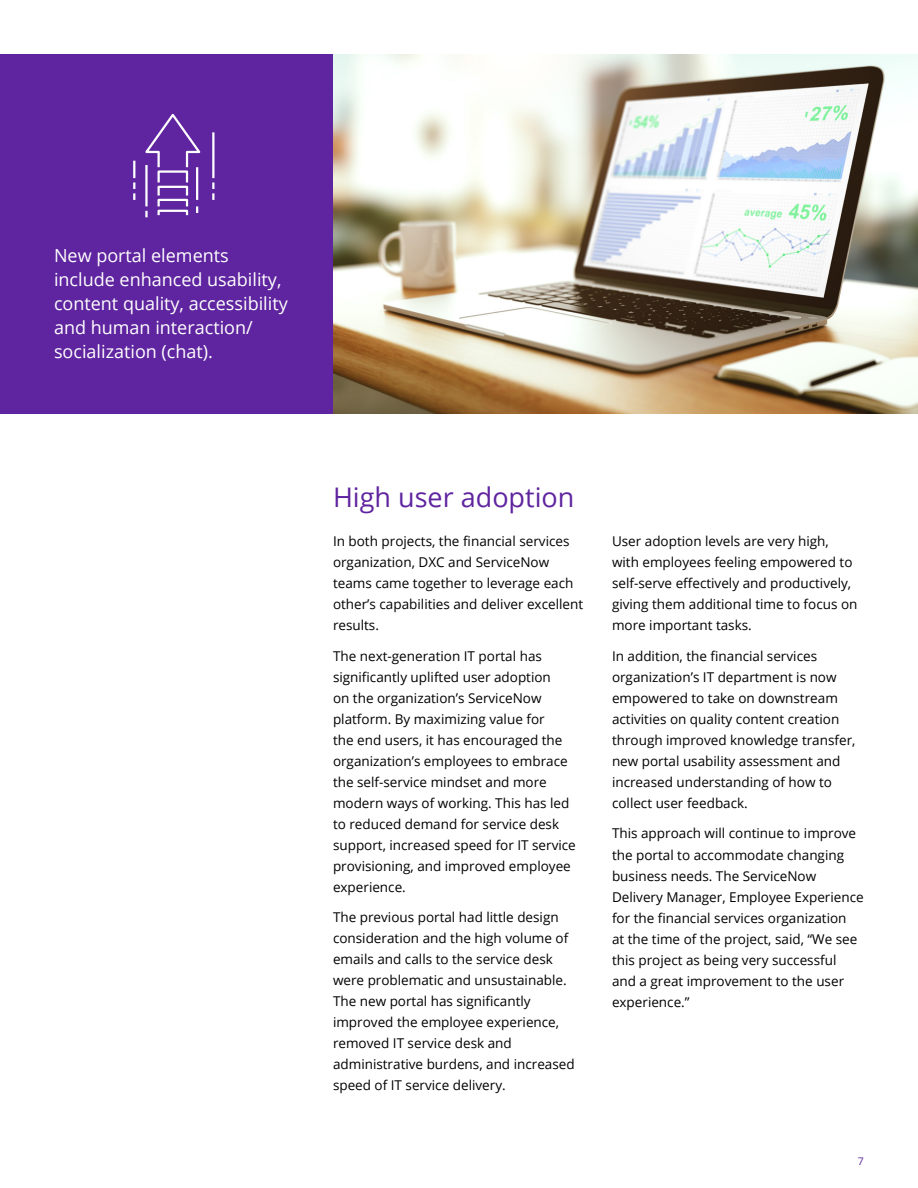
<style>
.page{position:relative;width:918px;height:1188px;background:#fff}
.page>*{position:absolute;margin:0;border:0;box-sizing:border-box;transform-origin:0 0}
.t1{font:27px "Open Sans";color:#5f249f}
.t2{font:18px/24px "Open Sans";color:#fff}
.t3{font:13.5px/21px "Open Sans";color:#000}
.t4{font:10.5px "Open Sans";color:#5f249f}
</style>
<div class="page">
<div style="left:0;top:54px;width:918px;height:360px;background:#5f249f"></div>
<img style="left:333px;top:54px;width:585px;height:360px">
<svg style="left:133px;top:113px;width:82px;height:105px"></svg>
<h2 class="t2" style="left:54px;top:243px;width:235px">New portal elements include enhanced usability, content quality, accessibility and human interaction/ socialization (chat).</h2>
<h1 class="t1" style="left:333px;top:478px;width:243px">High user adoption</h1>
<p class="t3" style="left:333px;top:530px;width:252px">In both projects, the financial services organization, DXC and ServiceNow teams came together to leverage each other’s capabilities and deliver excellent results.</p>
<p class="t3" style="left:333px;top:645px;width:244px">The next-generation IT portal has significantly uplifted user adoption<br>on the organization’s ServiceNow platform. By maximizing value for<br>the end users, it has encouraged the organization’s employees to embrace the self-service mindset and more modern ways of working. This has led to reduced demand for service desk support, increased speed for IT service provisioning, and improved employee experience.</p>
<p class="t3" style="left:333px;top:907px;width:243px">The previous portal had little design consideration and the high volume of emails and calls to the service desk were problematic and unsustainable.<br>The new portal has significantly improved the employee experience, removed IT service desk and administrative burdens, and increased speed of IT service delivery.</p>
<p class="t3" style="left:612px;top:530px;width:247px">User adoption levels are very high, with employees feeling empowered to self-serve effectively and productively, giving them additional time to focus on more important tasks.</p>
<p class="t3" style="left:612px;top:645px;width:245px">In addition, the financial services organization’s IT department is now empowered to take on downstream activities on quality content creation through improved knowledge transfer, new portal usability assessment and increased understanding of how to collect user feedback.</p>
<p class="t3" style="left:612px;top:823px;width:253px">This approach will continue to improve the portal to accommodate changing business needs. The ServiceNow Delivery Manager, Employee Experience for the financial services organization<br>at the time of the project, said, “We see this project as being very successful and a great improvement to the user experience.”</p>
<p class="t4" style="left:858px;top:1154px;width:8px">7</p>
</div>
